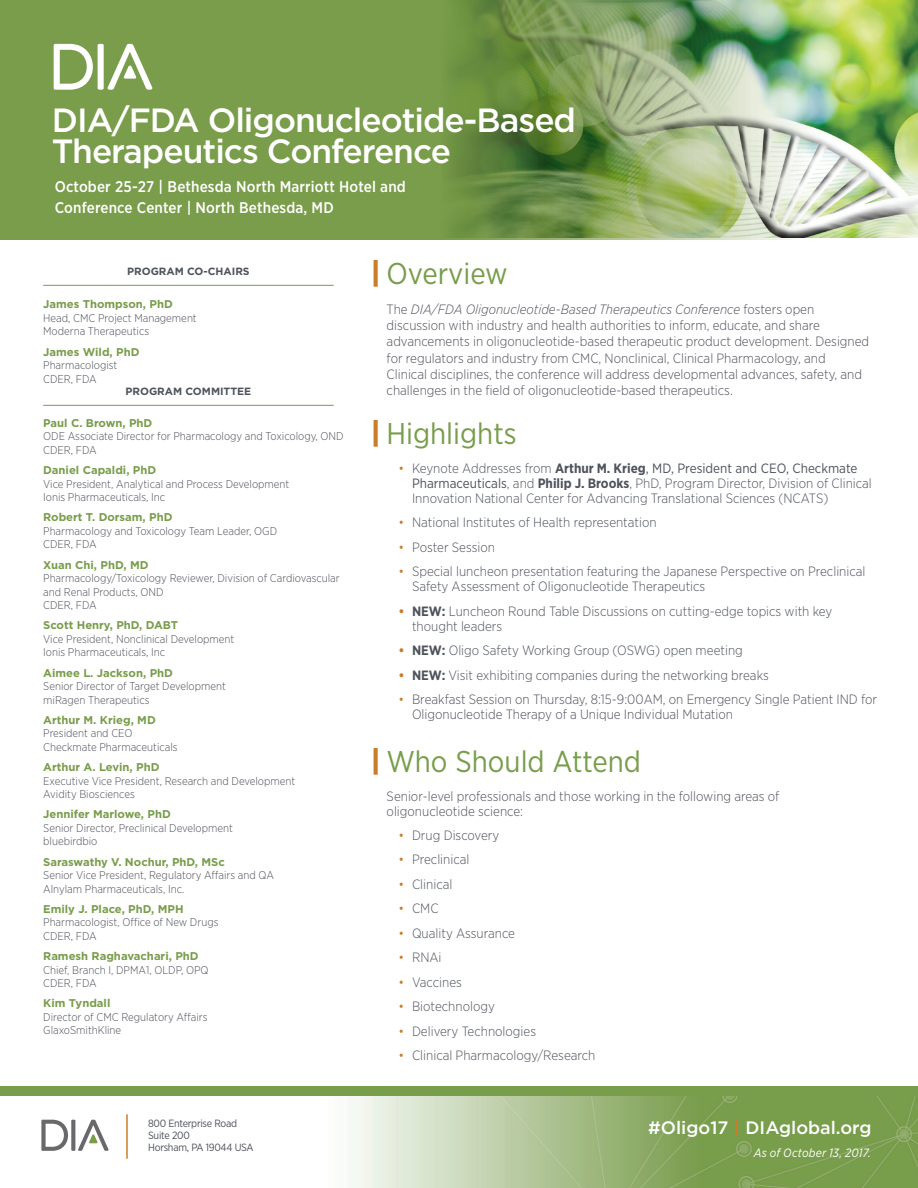
<style>
.page{position:relative;width:918px;height:1188px;background:#fff}
.page>*{position:absolute;margin:0;border:0;box-sizing:border-box;transform-origin:0 0}
.t1{font:500 33.6px/30.9px "Gotham";letter-spacing:-.03em;color:#fff}
.t2{font:30px "Gotham Narrow";color:#789d4b}
.t3{font:500 18px "Gotham";color:#fff}
.t4{font:500 15.45px/21px "Gotham Narrow";letter-spacing:.01em;color:#fff}
.t5{font:300 13.5px/15px "Gotham Narrow";color:#4e535c}
.t6{font:300 13.5px/16.2px "Gotham Narrow";color:#4f515b}
.t7{font:italic 12px "Gotham Narrow";letter-spacing:.015em;color:#fff}
.t8{font:300 11.25px/13.5px "Gotham Narrow";color:#4f515b}
.t9{font:700 11.25px "Gotham";color:#789d4b}
.t10{font:10.5px/12px "Gotham Narrow";letter-spacing:-.025em;color:#4f515b}
.t11{font:700 10.5px "Gotham";color:#4e535c}
.s1{font-family:"Gotham";font-weight:900;font-size:28.8px;color:#c97d2a}
.s2{font-style:italic}
.s3{color:#c97d2a}
.s4{font-weight:700}
.s5{font-weight:400}
.s6{font-weight:700;color:#c97d2a}
</style>
<div class="page">
<img style="left:0;top:1095px;width:918px;height:93px">
<div style="left:0;top:1086px;width:918px;height:9px;background:#789d4b"></div>
<svg style="left:78px;top:1120px;width:31px;height:31px"></svg>
<svg style="left:71px;top:1120px;width:4px;height:31px"></svg>
<svg style="left:41px;top:1120px;width:27px;height:31px"></svg>
<hr style="left:126px;top:1114px;width:2px;height:45px;background:#c97d2a">
<hr style="left:43px;top:405px;width:291px;height:1px;background:#789d4b">
<img style="left:811px;top:0;width:107px;height:237px">
<img style="left:0;top:0;width:811px;height:239px">
<svg style="left:54px;top:44px;width:99px;height:46px"></svg>
<hr style="left:43px;top:285px;width:291px;height:1px;background:#789d4b">
<h1 class="t1" style="left:52px;top:104px;width:526px">DIA/FDA Oligonucleotide-Based<br>Therapeutics Conference</h1>
<h3 class="t4" style="left:55px;top:176px;width:353px">October 25-27 | Bethesda North Marriott Hotel and<br>Conference Center | North Bethesda, MD</h3>
<p class="t11" style="left:127px;top:264px;width:124px">PROGRAM CO-CHAIRS</p>
<p class="t9" style="left:43px;top:297px;width:131px">James Thompson, PhD</p>
<p class="t8" style="left:43px;top:311px;width:155px">Head, CMC Project Management<br>Moderna Therapeutics</p>
<p class="t9" style="left:43px;top:344px;width:98px">James Wild, PhD</p>
<p class="t8" style="left:43px;top:358px;width:76px;line-height:14.4px">Pharmacologist<br>CDER, FDA</p>
<p class="t11" style="left:126px;top:384px;width:127px">PROGRAM COMMITTEE</p>
<p class="t9" style="left:43px;top:415px;width:111px">Paul C. Brown, PhD</p>
<p class="t8" style="left:43px;top:429px;width:302px">ODE Associate Director for Pharmacology and Toxicology, OND<br>CDER, FDA</p>
<p class="t9" style="left:43px;top:463px;width:115px">Daniel Capaldi, PhD</p>
<p class="t8" style="left:43px;top:477px;width:248px">Vice President, Analytical and Process Development<br>Ionis Pharmaceuticals, Inc</p>
<p class="t9" style="left:43px;top:510px;width:131px">Robert T. Dorsam, PhD</p>
<p class="t8" style="left:43px;top:524px;width:235px">Pharmacology and Toxicology Team Leader, OGD<br>CDER, FDA</p>
<p class="t9" style="left:43px;top:557px;width:107px">Xuan Chi, PhD, MD</p>
<p class="t8" style="left:43px;top:571px;width:298px">Pharmacology/Toxicology Reviewer, Division of Cardiovascular and Renal Products, OND<br>CDER, FDA</p>
<p class="t9" style="left:43px;top:618px;width:137px">Scott Henry, PhD, DABT</p>
<p class="t8" style="left:43px;top:632px;width:193px">Vice President, Nonclinical Development<br>Ionis Pharmaceuticals, Inc</p>
<p class="t9" style="left:43px;top:665px;width:131px">Aimee L. Jackson, PhD</p>
<p class="t8" style="left:43px;top:679px;width:184px">Senior Director of Target Development miRagen Therapeutics</p>
<p class="t9" style="left:43px;top:712px;width:114px">Arthur M. Krieg, MD</p>
<p class="t8" style="left:43px;top:726px;width:136px">President and CEO<br>Checkmate Pharmaceuticals</p>
<p class="t9" style="left:43px;top:760px;width:118px">Arthur A. Levin, PhD</p>
<p class="t8" style="left:43px;top:774px;width:254px">Executive Vice President, Research and Development<br>Avidity Biosciences</p>
<p class="t9" style="left:43px;top:807px;width:129px">Jennifer Marlowe, PhD</p>
<p class="t8" style="left:43px;top:821px;width:191px">Senior Director, Preclinical Development bluebirdbio</p>
<p class="t9" style="left:43px;top:854px;width:183px">Saraswathy V. Nochur, PhD, MSc</p>
<p class="t8" style="left:43px;top:868px;width:232px">Senior Vice President, Regulatory Affairs and QA<br>Alnylam Pharmaceuticals, Inc.</p>
<p class="t9" style="left:43px;top:901px;width:142px">Emily J. Place, PhD, MPH</p>
<p class="t8" style="left:43px;top:915px;width:177px">Pharmacologist, Office of New Drugs<br>CDER, FDA</p>
<p class="t9" style="left:43px;top:949px;width:157px">Ramesh Raghavachari, PhD</p>
<p class="t8" style="left:43px;top:963px;width:167px">Chief, Branch I, DPMA1, OLDP, OPQ<br>CDER, FDA</p>
<p class="t9" style="left:43px;top:996px;width:69px">Kim Tyndall</p>
<p class="t8" style="left:43px;top:1010px;width:166px">Director of CMC Regulatory Affairs<br>GlaxoSmithKline</p>
<p class="t10" style="left:148px;top:1117px;width:107px">800 Enterprise Road<br>Suite 200<br>Horsham, PA 19044 USA</p>
<h2 class="t2" style="left:372px;top:255px;width:138px"><span class="s1">|</span> Overview</h2>
<p class="t6" style="left:387px;top:301px;width:484px">The <span class="s2">DIA/FDA Oligonucleotide-Based Therapeutics Conference</span> fosters open discussion with industry and health authorities to inform, educate, and share advancements in oligonucleotide-based therapeutic product development. Designed for regulators and industry from CMC, Nonclinical, Clinical Pharmacology, and Clinical disciplines, the conference will address developmental advances, safety, and challenges in the field of oligonucleotide-based therapeutics.</p>
<h2 class="t2" style="left:372px;top:415px;width:147px"><span class="s1">|</span> Highlights</h2>
<p class="t5" style="left:412px;top:460px;width:461px;text-indent:-14px"><span class="s3">•</span> Keynote Addresses from <span class="s4">Arthur M. Krieg</span><span class="s5">, MD, President and CEO, Checkmate<br>Pharmaceuticals</span>, and <span class="s4">Philip J. Brooks</span>, PhD, Program Director, Division of Clinical<br>Innovation National Center for Advancing Translational Sciences (NCATS)</p>
<p class="t5" style="left:399px;top:515px;width:260px"><span class="s3">•</span> National Institutes of Health representation</p>
<p class="t5" style="left:399px;top:539px;width:98px"><span class="s3">•</span> Poster Session</p>
<p class="t5" style="left:412px;top:564px;width:455px;text-indent:-14px"><span class="s3">•</span> Special luncheon presentation featuring the Japanese Perspective on Preclinical<br>Safety Assessment of Oligonucleotide Therapeutics</p>
<p class="t5" style="left:412px;top:603px;width:422px;text-indent:-14px"><span class="s6">•</span> <span class="s4">NEW:</span> Luncheon Round Table Discussions on cutting-edge topics with key thought leaders</p>
<p class="t5" style="left:399px;top:643px;width:346px"><span class="s6">•</span> <span class="s4">NEW:</span> Oligo Safety Working Group (OSWG) open meeting</p>
<p class="t5" style="left:399px;top:667px;width:372px"><span class="s6">•</span> <span class="s4">NEW:</span> Visit exhibiting companies during the networking breaks</p>
<p class="t6" style="left:412px;top:692px;width:467px;line-height:15px;text-indent:-14px"><span class="s3">•</span> Breakfast Session on Thursday, 8:15-9:00AM, on Emergency Single Patient IND for<br>Oligonucleotide Therapy of a Unique Individual Mutation</p>
<h2 class="t2" style="left:372px;top:743px;width:271px"><span class="s1">|</span> Who Should Attend</h2>
<p class="t6" style="left:387px;top:788px;width:394px;line-height:15px">Senior-level professionals and those working in the following areas of oligonucleotide science:</p>
<p class="t5" style="left:399px;top:827px;width:102px"><span class="s3">•</span> Drug Discovery</p>
<p class="t5" style="left:399px;top:852px;width:72px"><span class="s3">•</span> Preclinical</p>
<p class="t5" style="left:399px;top:876px;width:55px"><span class="s3">•</span> Clinical</p>
<p class="t5" style="left:399px;top:901px;width:42px"><span class="s3">•</span> CMC</p>
<p class="t5" style="left:399px;top:925px;width:118px"><span class="s3">•</span> Quality Assurance</p>
<p class="t5" style="left:399px;top:950px;width:45px"><span class="s3">•</span> RNAi</p>
<p class="t5" style="left:399px;top:974px;width:65px"><span class="s3">•</span> Vaccines</p>
<p class="t5" style="left:399px;top:999px;width:98px"><span class="s3">•</span> Biotechnology</p>
<p class="t5" style="left:399px;top:1023px;width:139px"><span class="s3">•</span> Delivery Technologies</p>
<p class="t5" style="left:399px;top:1047px;width:199px"><span class="s3">•</span> Clinical Pharmacology/Research</p>
<h3 class="t3" style="left:648px;top:1116px;width:225px">#Oligo17 <span class="s6">|</span> DIAglobal.org</h3>
<p class="t7" style="left:754px;top:1145px;width:119px">As of October 13, 2017.</p>
</div>
